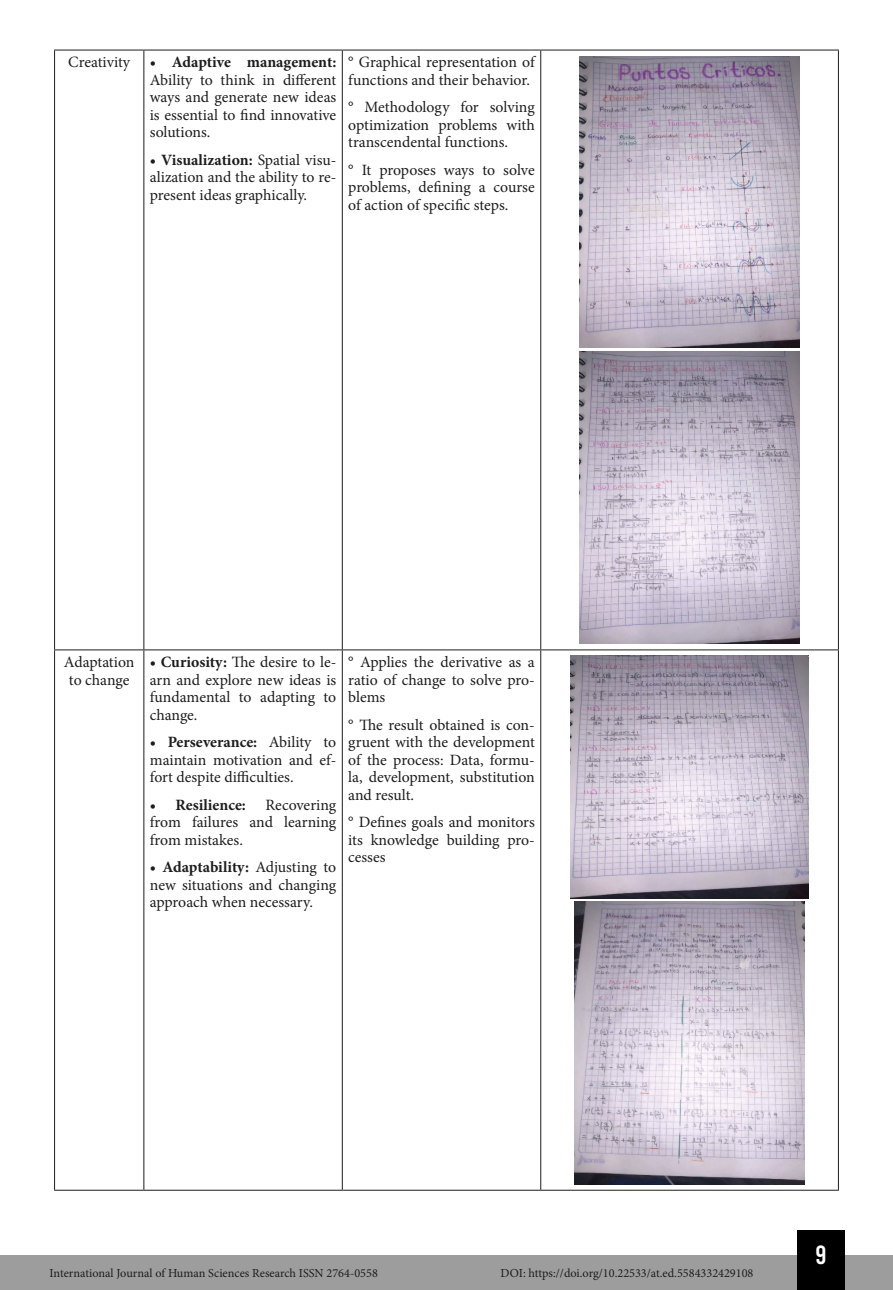
<style>
.page{position:relative;width:893px;height:1290px;background:#fff}
.page>*{position:absolute;margin:0;border:0;box-sizing:border-box;transform-origin:0 0}
.t1{font:26.25px "Bebas Kai";color:#fff}
.Tabela{font:15.75px/17.5px "Minion Pro";letter-spacing:-.005em;color:#1d1d1b;text-align:justify}
.t2{font:12.25px "Minion Pro";color:#1d1d1b}
.s1{font-weight:700}
</style>
<div class="page">
<div style="left:0;top:1255px;width:893px;height:35px;background:#9d9d9d"></div>
<div style="left:797px;top:1230px;width:48px;height:60px;background:#000"></div>
<hr style="left:541px;top:50px;width:298px;height:1px;background:#1d1d1b">
<hr style="left:838px;top:50px;width:1px;height:599px;background:#1d1d1b">
<hr style="left:541px;top:649px;width:298px;height:1px;background:#1d1d1b">
<hr style="left:838px;top:650px;width:1px;height:540px;background:#1d1d1b">
<hr style="left:541px;top:1190px;width:298px;height:1px;background:#1d1d1b">
<hr style="left:54px;top:50px;width:90px;height:1px;background:#1d1d1b">
<hr style="left:144px;top:50px;width:198px;height:1px;background:#1d1d1b">
<hr style="left:342px;top:50px;width:199px;height:1px;background:#1d1d1b">
<hr style="left:54px;top:649px;width:90px;height:1px;background:#1d1d1b">
<hr style="left:144px;top:649px;width:198px;height:1px;background:#1d1d1b">
<hr style="left:342px;top:649px;width:199px;height:1px;background:#1d1d1b">
<hr style="left:54px;top:1190px;width:90px;height:1px;background:#1d1d1b">
<hr style="left:144px;top:1190px;width:198px;height:1px;background:#1d1d1b">
<hr style="left:342px;top:1190px;width:199px;height:1px;background:#1d1d1b">
<hr style="left:54px;top:50px;width:1px;height:599px;background:#1d1d1b">
<hr style="left:54px;top:650px;width:1px;height:540px;background:#1d1d1b">
<hr style="left:143px;top:50px;width:1px;height:599px;background:#1d1d1b">
<hr style="left:342px;top:50px;width:1px;height:599px;background:#1d1d1b">
<hr style="left:540px;top:50px;width:1px;height:599px;background:#1d1d1b">
<hr style="left:143px;top:650px;width:1px;height:540px;background:#1d1d1b">
<hr style="left:342px;top:650px;width:1px;height:540px;background:#1d1d1b">
<hr style="left:540px;top:650px;width:1px;height:540px;background:#1d1d1b">
<img style="left:580px;top:56px;width:219px;height:292px">
<img style="left:580px;top:351px;width:220px;height:293px">
<img style="left:571px;top:656px;width:238px;height:242px">
<img style="left:574px;top:901px;width:231px;height:283px">
<p class="Tabela" style="left:68px;top:54px;width:63px">Creativity</p>
<p class="Tabela" style="left:150px;top:54px;width:188px"><span class="s1">• Adaptive management:<br></span>Ability to think in different ways and generate new ideas is essential to find innovative solutions.</p>
<p class="Tabela" style="left:150px;top:151px;width:188px"><span class="s1">• Visualization:</span> Spatial visu&shy;alization and the ability to re&shy;present ideas graphically.</p>
<p class="Tabela" style="left:348px;top:54px;width:188px">° Graphical representation of functions and their behavior.</p>
<p class="Tabela" style="left:348px;top:99px;width:188px">° Methodology for solving optimization problems with transcendental functions.</p>
<p class="Tabela" style="left:348px;top:161px;width:188px">° It proposes ways to solve problems, defining a course of action of specific steps.</p>
<p class="Tabela" style="left:64px;top:653px;width:72px;text-align:center">Adaptation to change</p>
<p class="Tabela" style="left:150px;top:653px;width:188px"><span class="s1">• Curiosity:</span> The desire to le&shy;arn and explore new ideas is fundamental to adapting to change.</p>
<p class="Tabela" style="left:150px;top:733px;width:188px"><span class="s1">• Perseverance:</span> Ability to maintain motivation and ef&shy;fort despite difficulties.</p>
<p class="Tabela" style="left:150px;top:796px;width:188px"><span class="s1">• Resilience:</span> Recovering from failures and learning from mistakes.</p>
<p class="Tabela" style="left:150px;top:858px;width:188px"><span class="s1">• Adaptability:</span> Adjusting to new situations and changing approach when necessary.</p>
<p class="Tabela" style="left:348px;top:653px;width:188px">° Applies the derivative as a ratio of change to solve pro&shy;blems</p>
<p class="Tabela" style="left:348px;top:716px;width:188px">° The result obtained is con&shy;gruent with the development of the process: Data, formu&shy;la, development, substitution and result.</p>
<p class="Tabela" style="left:348px;top:813px;width:188px">° Defines goals and monitors its knowledge building pro&shy;cesses</p>
<p class="t2" style="left:50px;top:1265px;width:330px">International Journal of Human Sciences Research ISSN 2764-0558</p>
<p class="t2" style="left:501px;top:1265px;width:254px">DOI: https://doi.org/10.22533/at.ed.5584332429108</p>
<h1 class="t1" style="left:815px;top:1241px;width:13px">9</h1>
</div>
